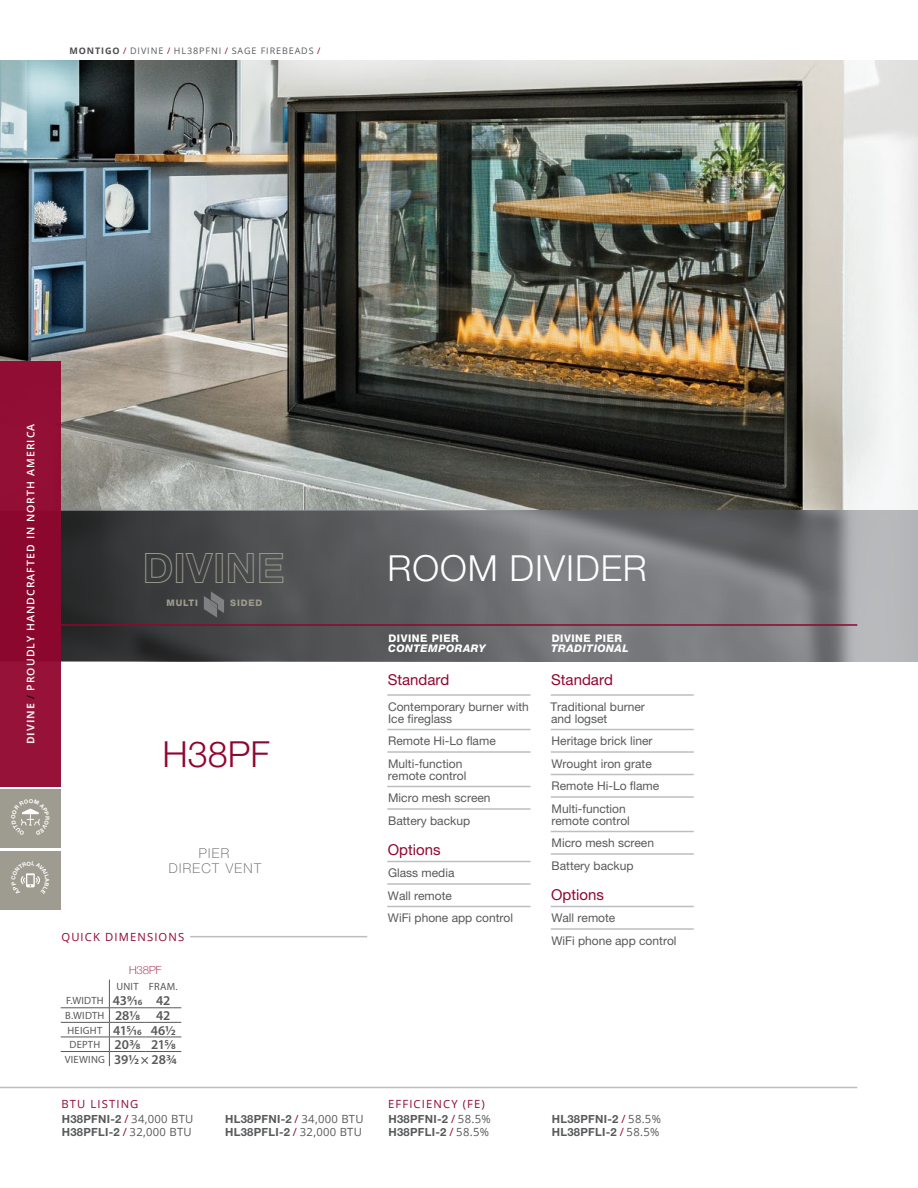
<style>
.page{position:relative;width:918px;height:1188px;background:#fff}
.page>*{position:absolute;margin:0;border:0;box-sizing:border-box;transform-origin:0 0}
.Brochure_Unit_Series{font:42px "Helvetica Neue LT Pro Bd Ou";letter-spacing:.005em;color:#9e9c90}
.t1{font:300 36px "Helvetica Neue LT Pro";letter-spacing:.025em;color:#fff}
.Brochure_Unit_Tile{font:300 36px "Helvetica Neue LT Pro";color:#91062f}
.Standard_Options_List{font:15px "Helvetica Neue LT Pro";color:#91062f}
.Montigo_Product_Specs{font:600 13.5px "Myriad Pro";color:#58595b}
.t2{font:100 13.5px/15px "Helvetica Neue LT Pro";letter-spacing:.1em;color:#58595b;text-align:center}
.Standard_Options_List-2{font:12px/12px "Helvetica Neue LT Pro";color:#58595b}
.t3{font:700 11.25px "Helvetica Neue LT Pro";letter-spacing:.025em;color:#58595b}
.t4{font:11.25px "Open Sans";letter-spacing:.1em;color:#91062f}
.t5{font:100 11.25px "Helvetica Neue LT Pro";color:#91062f}
.Unit_Category_Header{font:italic 800 10.5px/10.5px "Helvetica Neue LT Pro";letter-spacing:.05em;color:#fff}
.Montigo_Product_Specs-2{font:10.5px "Myriad Pro";letter-spacing:.025em;color:#58595b}
.t6{font:600 10.5px "Open Sans";letter-spacing:.1em;color:#fff}
.t7{font:9px "Open Sans";letter-spacing:.1em;color:#58595b}
.t8{font:800 9px "Helvetica Neue LT Pro";letter-spacing:.1em;color:#9e9c90}
.s1{font-weight:700;color:#4d4d4f}
.s2{color:#91062f}
.s3{font-weight:700;color:#eaeaeb}
.s4{font-weight:400;color:#000}
.s5{font-style:normal}
.s6{font-family:"Open Sans";font-weight:400;color:#91062f}
.s7{font-family:"Open Sans";font-weight:400}
</style>
<div class="page">
<hr style="left:0;top:1087px;width:857px;height:1px;background:#bcbec0">
<img style="left:0;top:61px;width:918px;height:450px">
<img style="left:530px;top:511px;width:388px;height:150px">
<svg style="left:61px;top:511px;width:469px;height:150px;background:#4e4f51"></svg>
<hr style="left:190px;top:936px;width:177px;height:1px;background:#bcbec0">
<hr style="left:61px;top:624px;width:796px;height:2px;background:#91062f">
<svg style="left:204px;top:591px;width:20px;height:27px"></svg>
<div style="left:0;top:361px;width:61px;height:426px;background:#920e34"></div>
<div style="left:0;top:790px;width:61px;height:58px;background:#9e9c90"></div>
<div style="left:0;top:851px;width:61px;height:58px;background:#9e9c90"></div>
<hr style="left:61px;top:1007px;width:48px;height:1px;background:#58595b">
<hr style="left:109px;top:1007px;width:36px;height:1px;background:#58595b">
<hr style="left:145px;top:1007px;width:36px;height:1px;background:#58595b">
<hr style="left:61px;top:1022px;width:48px;height:1px;background:#58595b">
<hr style="left:109px;top:1022px;width:36px;height:1px;background:#58595b">
<hr style="left:145px;top:1022px;width:36px;height:1px;background:#58595b">
<hr style="left:61px;top:1037px;width:48px;height:1px;background:#58595b">
<hr style="left:109px;top:1037px;width:36px;height:1px;background:#58595b">
<hr style="left:145px;top:1037px;width:36px;height:1px;background:#58595b">
<hr style="left:61px;top:1051px;width:48px;height:1px;background:#58595b">
<hr style="left:109px;top:1051px;width:36px;height:1px;background:#58595b">
<hr style="left:145px;top:1051px;width:36px;height:1px;background:#58595b">
<svg style="left:109px;top:980px;width:1px;height:86px"></svg>
<hr style="left:387px;top:694px;width:144px;height:2px;background:#bcbec0">
<hr style="left:387px;top:729px;width:144px;height:1px;background:#bcbec0">
<hr style="left:387px;top:751px;width:144px;height:2px;background:#bcbec0">
<hr style="left:387px;top:786px;width:144px;height:1px;background:#bcbec0">
<hr style="left:387px;top:808px;width:144px;height:2px;background:#bcbec0">
<hr style="left:387px;top:861px;width:144px;height:1px;background:#bcbec0">
<hr style="left:387px;top:883px;width:144px;height:2px;background:#bcbec0">
<hr style="left:387px;top:906px;width:144px;height:1px;background:#bcbec0">
<hr style="left:551px;top:694px;width:143px;height:2px;background:#bcbec0">
<hr style="left:551px;top:729px;width:143px;height:1px;background:#bcbec0">
<hr style="left:551px;top:751px;width:143px;height:2px;background:#bcbec0">
<hr style="left:551px;top:774px;width:143px;height:1px;background:#bcbec0">
<hr style="left:551px;top:796px;width:143px;height:2px;background:#bcbec0">
<hr style="left:551px;top:831px;width:143px;height:1px;background:#bcbec0">
<hr style="left:551px;top:853px;width:143px;height:2px;background:#bcbec0">
<hr style="left:551px;top:906px;width:143px;height:1px;background:#bcbec0">
<hr style="left:551px;top:928px;width:143px;height:2px;background:#bcbec0">
<svg style="left:21px;top:808px;width:19px;height:18px"></svg>
<svg style="left:20px;top:873px;width:20px;height:15px"></svg>
<p class="t7" style="left:69px;top:45px;width:253px"><span class="s1">MONTIGO</span> <span class="s2">/</span> DIVINE <span class="s2">/</span> HL38PFNI <span class="s2">/</span> SAGE FIREBEADS <span class="s2">/</span></p>
<p class="t6" style="left:23px;top:744px;width:322px;rotate:-90deg"><span class="s3">DIVINE</span> <span class="s4">/</span> PROUDLY HANDCRAFTED IN NORTH AMERICA</p>
<p class="Brochure_Unit_Series" style="left:142px;top:542px;width:143px">DIVINE</p>
<p class="t8" style="left:166px;top:597px;width:33px">MULTI</p>
<p class="t8" style="left:230px;top:597px;width:34px">SIDED</p>
<p class="Brochure_Unit_Tile" style="left:163px;top:732px;width:109px">H38PF</p>
<p class="t2" style="left:169px;top:845px;width:94px">PIER<br>DIRECT VENT</p>
<p class="t4" style="left:61px;top:929px;width:124px">QUICK DIMENSIONS</p>
<p class="t5" style="left:129px;top:963px;width:34px">H38PF</p>
<p class="Montigo_Product_Specs-2" style="left:116px;top:980px;width:24px">UNIT</p>
<p class="Montigo_Product_Specs-2" style="left:149px;top:980px;width:30px">FRAM.</p>
<p class="Montigo_Product_Specs-2" style="left:66px;top:994px;width:39px">F.WIDTH</p>
<p class="Montigo_Product_Specs" style="left:113px;top:992px;width:31px">439/16</p>
<p class="Montigo_Product_Specs" style="left:156px;top:992px;width:16px">42</p>
<p class="Montigo_Product_Specs-2" style="left:65px;top:1009px;width:41px">B.WIDTH</p>
<p class="Montigo_Product_Specs" style="left:115px;top:1007px;width:27px">281/8</p>
<p class="Montigo_Product_Specs" style="left:156px;top:1007px;width:16px">42</p>
<p class="Montigo_Product_Specs-2" style="left:68px;top:1024px;width:36px">HEIGHT</p>
<p class="Montigo_Product_Specs" style="left:113px;top:1022px;width:30px">415/16</p>
<p class="Montigo_Product_Specs" style="left:151px;top:1022px;width:27px">461/2</p>
<p class="Montigo_Product_Specs-2" style="left:69px;top:1038px;width:32px">DEPTH</p>
<p class="Montigo_Product_Specs" style="left:115px;top:1036px;width:28px">203/8</p>
<p class="Montigo_Product_Specs" style="left:151px;top:1036px;width:26px">215/8</p>
<p class="Montigo_Product_Specs-2" style="left:65px;top:1053px;width:42px">VIEWING</p>
<p class="Montigo_Product_Specs" style="left:114px;top:1051px;width:64px">391/2 × 283/4</p>
<p class="t1" style="left:388px;top:546px;width:261px">ROOM DIVIDER</p>
<p class="Unit_Category_Header" style="left:388px;top:633px;width:99px"><span class="s5">DIVINE PIER<br></span>CONTEMPORARY</p>
<p class="Standard_Options_List" style="left:388px;top:671px;width:63px">Standard</p>
<p class="Standard_Options_List-2" style="left:388px;top:700px;width:142px">Contemporary burner with<br>Ice fireglass</p>
<p class="Standard_Options_List-2" style="left:388px;top:735px;width:109px">Remote Hi-Lo flame</p>
<p class="Standard_Options_List-2" style="left:388px;top:757px;width:80px">Multi-function remote control</p>
<p class="Standard_Options_List-2" style="left:388px;top:792px;width:104px">Micro mesh screen</p>
<p class="Standard_Options_List-2" style="left:388px;top:814px;width:84px">Battery backup</p>
<p class="Standard_Options_List" style="left:388px;top:840px;width:54px">Options</p>
<p class="Standard_Options_List-2" style="left:388px;top:867px;width:68px">Glass media</p>
<p class="Standard_Options_List-2" style="left:388px;top:889px;width:66px">Wall remote</p>
<p class="Standard_Options_List-2" style="left:388px;top:912px;width:127px">WiFi phone app control</p>
<p class="Unit_Category_Header" style="left:551px;top:633px;width:79px"><span class="s5">DIVINE PIER<br></span>TRADITIONAL</p>
<p class="Standard_Options_List" style="left:551px;top:671px;width:63px">Standard</p>
<p class="Standard_Options_List-2" style="left:550px;top:700px;width:96px">Traditional burner and logset</p>
<p class="Standard_Options_List-2" style="left:552px;top:735px;width:102px">Heritage brick liner</p>
<p class="Standard_Options_List-2" style="left:551px;top:757px;width:102px">Wrought iron grate</p>
<p class="Standard_Options_List-2" style="left:552px;top:780px;width:109px">Remote Hi-Lo flame</p>
<p class="Standard_Options_List-2" style="left:551px;top:802px;width:80px">Multi-function remote control</p>
<p class="Standard_Options_List-2" style="left:552px;top:837px;width:104px">Micro mesh screen</p>
<p class="Standard_Options_List-2" style="left:552px;top:859px;width:84px">Battery backup</p>
<p class="Standard_Options_List" style="left:551px;top:885px;width:54px">Options</p>
<p class="Standard_Options_List-2" style="left:551px;top:912px;width:66px">Wall remote</p>
<p class="Standard_Options_List-2" style="left:551px;top:934px;width:127px">WiFi phone app control</p>
<p class="t4" style="left:61px;top:1096px;width:79px">BTU LISTING</p>
<p class="t4" style="left:388px;top:1096px;width:98px">EFFICIENCY (FE)</p>
<p class="t3" style="left:62px;top:1112px;width:133px">H38PFNI-2 <span class="s6">/</span> <span class="s7">34,000 BTU</span></p>
<p class="t3" style="left:225px;top:1112px;width:140px">HL38PFNI-2 <span class="s6">/</span> <span class="s7">34,000 BTU</span></p>
<p class="t3" style="left:388px;top:1112px;width:104px">H38PFNI-2 <span class="s6">/</span> <span class="s7">58.5%</span></p>
<p class="t3" style="left:552px;top:1112px;width:111px">HL38PFNI-2 <span class="s6">/</span> <span class="s7">58.5%</span></p>
<p class="t3" style="left:62px;top:1125px;width:131px">H38PFLI-2 <span class="s6">/</span> <span class="s7">32,000 BTU</span></p>
<p class="t3" style="left:225px;top:1125px;width:138px">HL38PFLI-2 <span class="s6">/</span> <span class="s7">32,000 BTU</span></p>
<p class="t3" style="left:388px;top:1125px;width:102px">H38PFLI-2 <span class="s6">/</span> <span class="s7">58.5%</span></p>
<p class="t3" style="left:552px;top:1125px;width:109px">HL38PFLI-2 <span class="s6">/</span> <span class="s7">58.5%</span></p>
</div>
